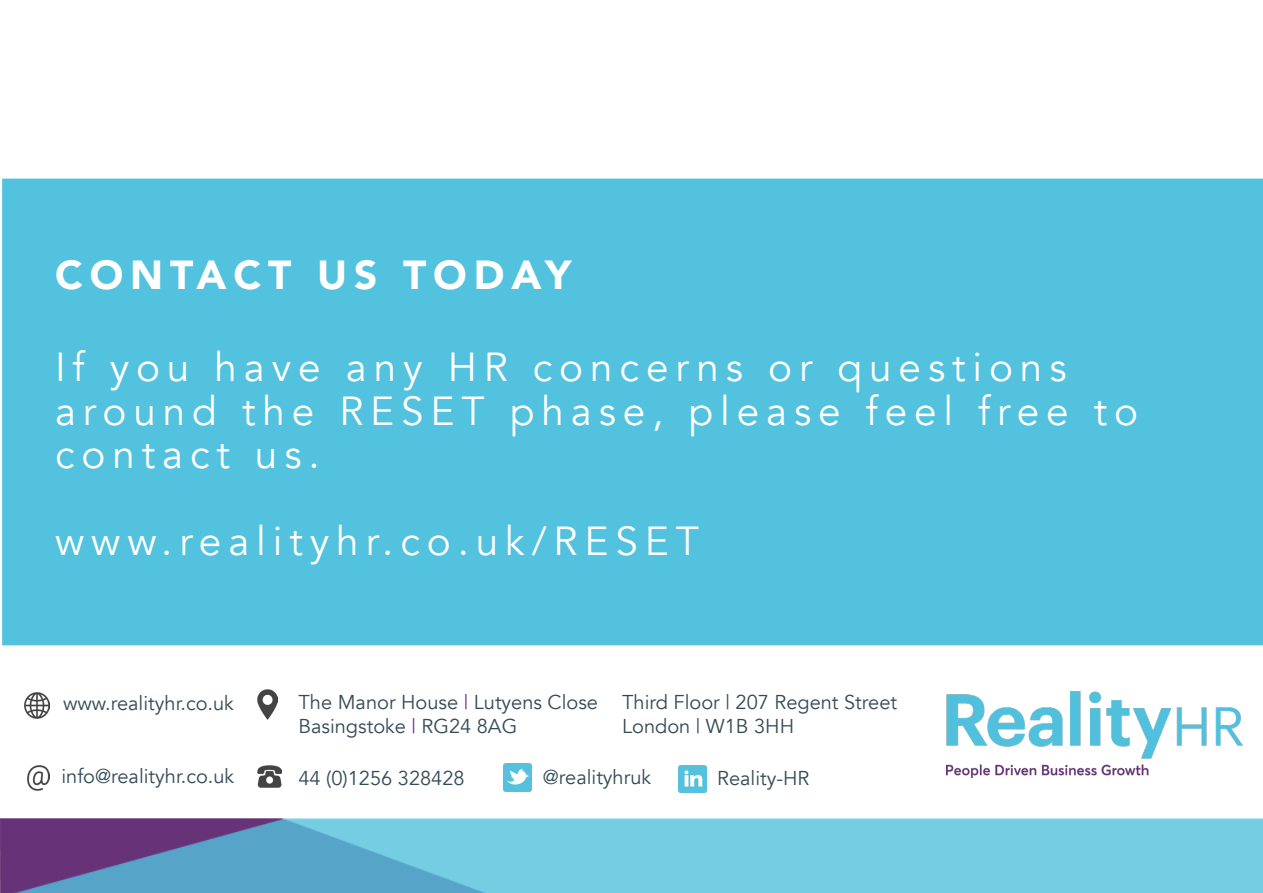
<style>
.page{position:relative;width:1263px;height:893px;background:#fff}
.page>*{position:absolute;margin:0;border:0;box-sizing:border-box;transform-origin:0 0}
.t1{font:40.5px/43.5px "Avenir";letter-spacing:.17em;color:#fff}
.t2{font:900 40.5px "Avenir";letter-spacing:.17em;color:#fff}
.t3{font:19.95px "Avenir";color:#344a57}
.s1{color:#66387f}
</style>
<div class="page">
<div style="left:3px;top:179px;width:1259px;height:466px;background:#52c2de"></div>
<img style="left:0;top:819px;width:1263px;height:74px">
<img style="left:24px;top:693px;width:25px;height:25px">
<img style="left:257px;top:765px;width:25px;height:22px">
<img style="left:27px;top:765px;width:22px;height:25px">
<img style="left:257px;top:690px;width:21px;height:30px">
<img style="left:679px;top:765px;width:27px;height:27px">
<img style="left:504px;top:763px;width:28px;height:29px">
<img style="left:946px;top:692px;width:296px;height:86px">
<p class="t2" style="left:55px;top:240px;width:518px">CONTACT US TODAY</p>
<p class="t1" style="left:55px;top:346px;width:1084px">If you have any HR concerns or questions around the RESET phase, please feel free to contact us.</p>
<p class="t1" style="left:55px;top:520px;width:645px">www.realityhr.co.uk/RESET</p>
<p class="t3" style="left:298px;top:691px;width:301px">The Manor House <span class="s1">|</span> Lutyens Close</p>
<p class="t3" style="left:298px;top:715px;width:220px">Basingstoke <span class="s1">|</span> RG24 8AG</p>
<p class="t3" style="left:622px;top:691px;width:276px">Third Floor | 207 Regent Street</p>
<p class="t3" style="left:622px;top:715px;width:174px">London | W1B 3HH</p>
<p class="t3" style="left:543px;top:766px;width:110px">@realityhruk</p>
<p class="t3" style="left:717px;top:767px;width:94px">Reality-HR</p>
<p class="t3" style="left:63px;top:691px;width:172px">www.realityhr.co.uk</p>
<p class="t3" style="left:61px;top:765px;width:174px">info@realityhr.co.uk</p>
<p class="t3" style="left:298px;top:766px;width:168px">44 (0)1256 328428</p>
</div>
